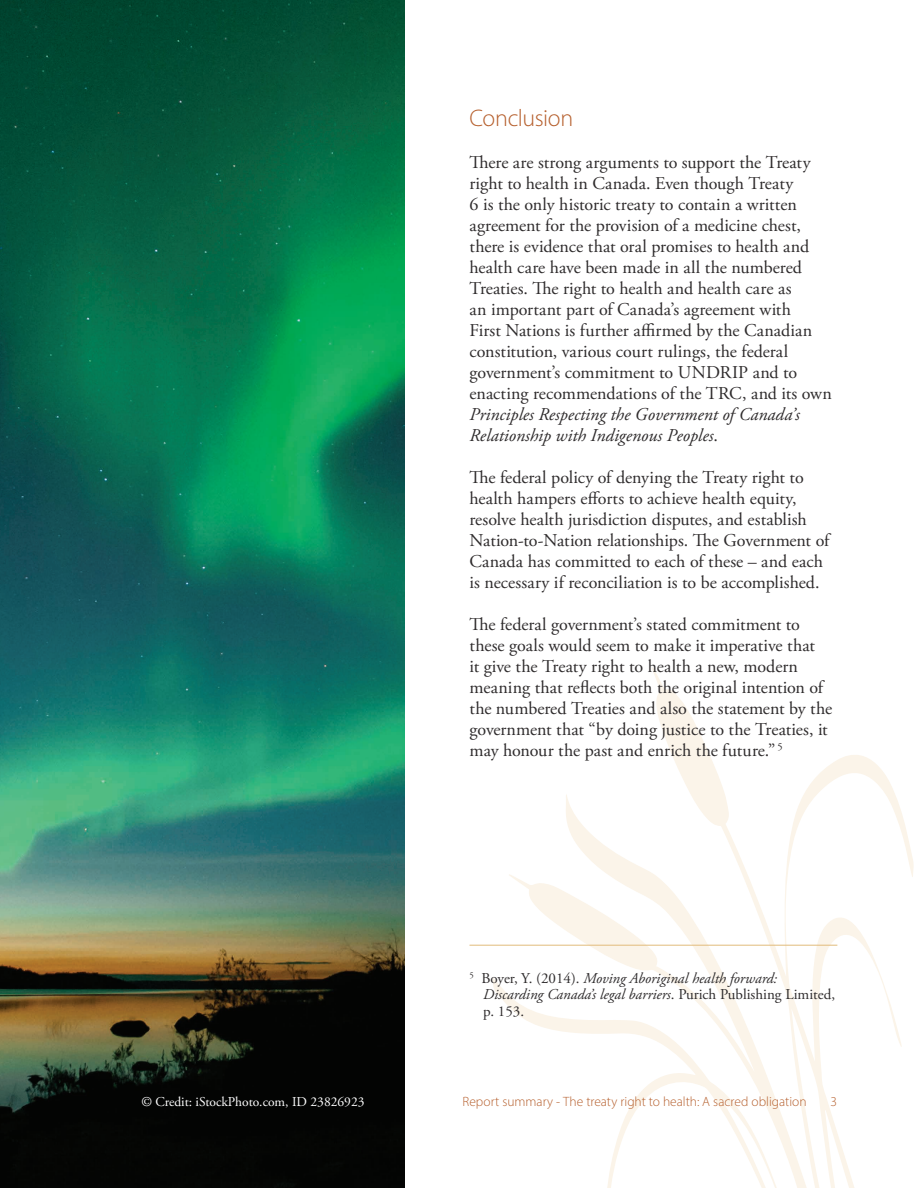
<style>
.page{position:relative;width:918px;height:1188px;background:#fff}
.page>*{position:absolute;margin:0;border:0;box-sizing:border-box;transform-origin:0 0}
.t1{font:300 24px "Myriad Pro";letter-spacing:-.015em;color:#b6602e}
.t2{font:18px/21px "Adobe Garamond Pro";color:#2e2b2c}
.t3{font:italic 18px/21px "Adobe Garamond Pro";color:#2e2b2c}
.t4{font:italic 15px/16.5px "Adobe Garamond Pro";color:#2e2b2c}
.t5{font:300 13.5px "Myriad Pro";color:#b6602e}
.t6{font:13.5px "Adobe Garamond Pro";color:#fff}
.s1{font-style:normal}
</style>
<div class="page">
<img style="left:0;top:0;width:405px;height:1188px">
<svg style="left:652px;top:667px;width:262px;height:521px"></svg>
<svg style="left:509px;top:794px;width:318px;height:394px"></svg>
<svg style="left:492px;top:977px;width:305px;height:211px"></svg>
<hr style="left:470px;top:945px;width:367px;height:1px;background:#e2bb7b">
<p class="t6" style="left:141px;top:1094px;width:225px">© Credit: iStockPhoto.com, ID 23826923</p>
<h1 class="t1" style="left:470px;top:104px;width:105px">Conclusion</h1>
<p class="t2" style="left:470px;top:152px;width:364px">There are strong arguments to support the Treaty right to health in Canada. Even though Treaty<br>6 is the only historic treaty to contain a written agreement for the provision of a medicine chest, there is evidence that oral promises to health and health care have been made in all the numbered Treaties. The right to health and health care as<br>an important part of Canada’s agreement with<br>First Nations is further affirmed by the Canadian constitution, various court rulings, the federal government’s commitment to UNDRIP and to enacting recommendations of the TRC, and its own</p>
<p class="t3" style="left:470px;top:404px;width:332px">Principles Respecting the Government of Canada’s<br>Relationship with Indigenous Peoples<span class="s1">.</span></p>
<p class="t2" style="left:470px;top:467px;width:361px">The federal policy of denying the Treaty right to health hampers efforts to achieve health equity, resolve health jurisdiction disputes, and establish Nation-to-Nation relationships. The Government of Canada has committed to each of these – and each is necessary if reconciliation is to be accomplished.</p>
<p class="t2" style="left:470px;top:614px;width:364px">The federal government’s stated commitment to these goals would seem to make it imperative that<br>it give the Treaty right to health a new, modern meaning that reflects both the original intention of the numbered Treaties and also the statement by the government that “by doing justice to the Treaties, it may honour the past and enrich the future.” <sup>5</sup></p>
<p class="t4" style="left:483px;top:970px;width:354px;text-indent:-14px"><sup>5</sup> <span class="s1">Boyer, Y. (2014).</span> Moving Aboriginal health forward:<br>Discarding Canada’s legal barriers<span class="s1">. Purich Publishing Limited, p. 153.</span></p>
<p class="t5" style="left:463px;top:1094px;width:346px">Report summary - The treaty right to health: A sacred obligation</p>
<p class="t5" style="left:830px;top:1094px;width:8px">3</p>
</div>
